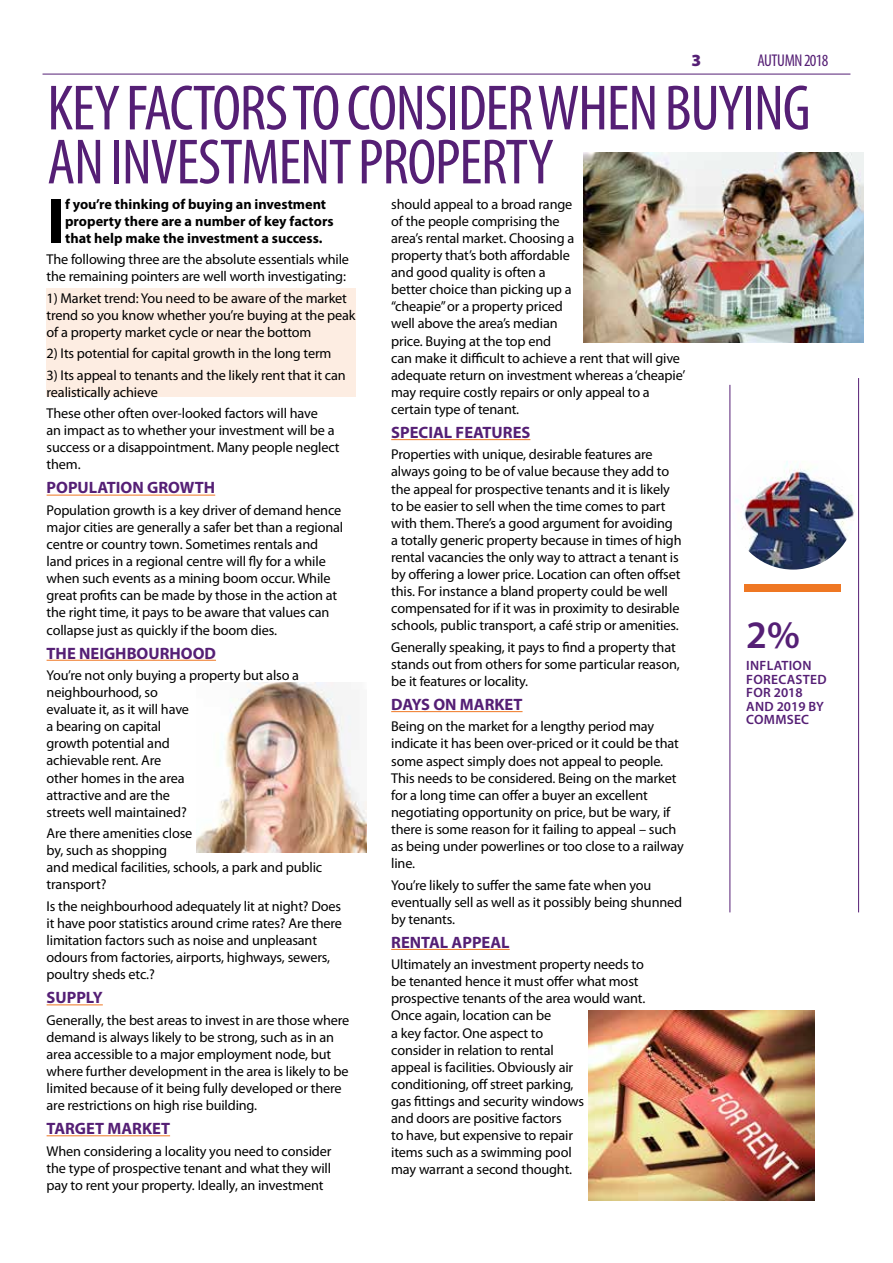
<style>
.page{position:relative;width:893px;height:1263px;background:#fff}
.page>*{position:absolute;margin:0;border:0;box-sizing:border-box;transform-origin:0 0}
.t1{font:700 64.95px "Myriad Pro";color:#000}
.t2{font:condensed 64.5px/54px "Myriad Pro";letter-spacing:-.02em;color:#551f75}
.t3{font:600 39px "Myriad Pro";color:#551f75}
.t4{font:condensed 17.1px "Myriad Pro";letter-spacing:-.03em;color:#551f75}
.t5{font:900 17.1px "Myriad Pro";color:#551f75}
.t6{font:700 16.5px "Myriad Pro";color:#551f75}
.t7{font:14.25px/17.1px "Myriad Pro";letter-spacing:-.01em;color:#000}
.t8{font:700 14.25px/17.1px "Myriad Pro";color:#000}
.t9{font:600 13.5px/13.5px "Myriad Pro";letter-spacing:.02em;color:#551f75}
</style>
<div class="page">
<div style="left:47px;top:288px;width:309px;height:108px;background:#fdede2"></div>
<hr style="left:43px;top:74px;width:807px;height:1px;background:#551f75">
<hr style="left:729px;top:385px;width:1px;height:527px;background:#551f75">
<hr style="left:858px;top:378px;width:1px;height:534px;background:#551f75">
<div style="left:744px;top:585px;width:96px;height:7px;background:#ef7723"></div>
<img style="left:735px;top:461px;width:120px;height:109px">
<img style="left:584px;top:152px;width:280px;height:190px">
<img style="left:197px;top:682px;width:170px;height:170px">
<img style="left:589px;top:1011px;width:226px;height:189px">
<hr style="left:47px;top:495px;width:168px;height:1px;background:#ef7723">
<hr style="left:47px;top:660px;width:169px;height:1px;background:#ef7723">
<hr style="left:47px;top:1004px;width:56px;height:1px;background:#ef7723">
<hr style="left:47px;top:1135px;width:123px;height:1px;background:#ef7723">
<hr style="left:391px;top:439px;width:139px;height:1px;background:#ef7723">
<hr style="left:391px;top:711px;width:132px;height:1px;background:#ef7723">
<hr style="left:391px;top:949px;width:119px;height:1px;background:#ef7723">
<p class="t5" style="left:691px;top:50px;width:11px">3</p>
<p class="t4" style="left:757px;top:50px;width:72px">AUTUMN 2018</p>
<h2 class="t2" style="left:47px;top:80px;width:765px">KEY FACTORS TO CONSIDER WHEN BUYING<br>AN INVESTMENT PROPERTY</h2>
<h1 class="t1" style="left:47px;top:179px;width:20px">I</h1>
<p class="t8" style="left:65px;top:195px;width:270px">f you’re thinking of buying an investment property there are a number of key factors that help make the investment a success.</p>
<p class="t7" style="left:47px;top:251px;width:304px">The following three are the absolute essentials while the remaining pointers are well worth investigating:</p>
<p class="t7" style="left:47px;top:289px;width:311px">1) Market trend: You need to be aware of the market trend so you know whether you’re buying at the peak of a property market cycle or near the bottom</p>
<p class="t7" style="left:47px;top:345px;width:286px">2) Its potential for capital growth in the long term</p>
<p class="t7" style="left:47px;top:366px;width:301px">3) Its appeal to tenants and the likely rent that it can realistically achieve</p>
<p class="t7" style="left:47px;top:404px;width:294px">These other often over-looked factors will have<br>an impact as to whether your investment will be a success or a disappointment. Many people neglect them.</p>
<p class="t6" style="left:47px;top:477px;width:170px">POPULATION GROWTH</p>
<p class="t7" style="left:47px;top:501px;width:298px">Population growth is a key driver of demand hence major cities are generally a safer bet than a regional centre or country town. Sometimes rentals and land prices in a regional centre will fly for a while when such events as a mining boom occur. While great profits can be made by those in the action at the right time, it pays to be aware that values can collapse just as quickly if the boom dies.</p>
<p class="t6" style="left:47px;top:642px;width:171px">THE NEIGHBOURHOOD</p>
<p class="t7" style="left:47px;top:666px;width:254px">You’re not only buying a property but also a neighbourhood, so<br>evaluate it, as it will have<br>a bearing on capital<br>growth potential and<br>achievable rent. Are<br>other homes in the area<br>attractive and are the<br>streets well maintained?</p>
<p class="t7" style="left:47px;top:824px;width:277px">Are there amenities close<br>by, such as shopping<br>and medical facilities, schools, a park and public transport?</p>
<p class="t7" style="left:47px;top:897px;width:297px">Is the neighbourhood adequately lit at night? Does it have poor statistics around crime rates? Are there limitation factors such as noise and unpleasant odours from factories, airports, highways, sewers, poultry sheds etc.?</p>
<p class="t6" style="left:47px;top:987px;width:58px">SUPPLY</p>
<p class="t7" style="left:47px;top:1011px;width:304px">Generally, the best areas to invest in are those where demand is always likely to be strong, such as in an area accessible to a major employment node, but where further development in the area is likely to be limited because of it being fully developed or there are restrictions on high rise building.</p>
<p class="t6" style="left:47px;top:1118px;width:125px">TARGET MARKET</p>
<p class="t7" style="left:47px;top:1142px;width:286px;text-align:justify">When considering a locality you need to consider the type of prospective tenant and what they will pay to rent your property. Ideally, an investment</p>
<p class="t7" style="left:391px;top:195px;width:296px">should appeal to a broad range<br>of the people comprising the<br>area’s rental market. Choosing a<br>property that’s both affordable<br>and good quality is often a<br>better choice than picking up a<br>“cheapie” or a property priced<br>well above the area’s median<br>price. Buying at the top end<br>can make it difficult to achieve a rent that will give adequate return on investment whereas a ‘cheapie’ may require costly repairs or only appeal to a certain type of tenant.</p>
<p class="t6" style="left:391px;top:422px;width:141px">SPECIAL FEATURES</p>
<p class="t7" style="left:391px;top:446px;width:292px">Properties with unique, desirable features are always going to be of value because they add to the appeal for prospective tenants and it is likely to be easier to sell when the time comes to part with them. There’s a good argument for avoiding a totally generic property because in times of high rental vacancies the only way to attract a tenant is by offering a lower price. Location can often offset this. For instance a bland property could be well compensated for if it was in proximity to desirable schools, public transport, a café strip or amenities.</p>
<p class="t7" style="left:391px;top:638px;width:290px">Generally speaking, it pays to find a property that stands out from others for some particular reason, be it features or locality.</p>
<p class="t6" style="left:391px;top:694px;width:133px">DAYS ON MARKET</p>
<p class="t7" style="left:391px;top:718px;width:294px">Being on the market for a lengthy period may indicate it has been over-priced or it could be that some aspect simply does not appeal to people.<br>This needs to be considered. Being on the market for a long time can offer a buyer an excellent negotiating opportunity on price, but be wary, if there is some reason for it failing to appeal – such as being under powerlines or too close to a railway line.</p>
<p class="t7" style="left:391px;top:876px;width:292px">You’re likely to suffer the same fate when you eventually sell as well as it possibly being shunned by tenants.</p>
<p class="t6" style="left:391px;top:931px;width:120px">RENTAL APPEAL</p>
<p class="t7" style="left:391px;top:955px;width:256px">Ultimately an investment property needs to be tenanted hence it must offer what most prospective tenants of the area would want.<br>Once again, location can be<br>a key factor. One aspect to<br>consider in relation to rental<br>appeal is facilities. Obviously air conditioning, off street parking,<br>gas fittings and security windows<br>and doors are positive factors<br>to have, but expensive to repair<br>items such as a swimming pool<br>may warrant a second thought.</p>
<h3 class="t3" style="left:746px;top:610px;width:55px">2%</h3>
<p class="t9" style="left:746px;top:659px;width:82px">INFLATION<br>FORECASTED<br>FOR 2018<br>AND 2019 BY<br>COMMSEC</p>
</div>
